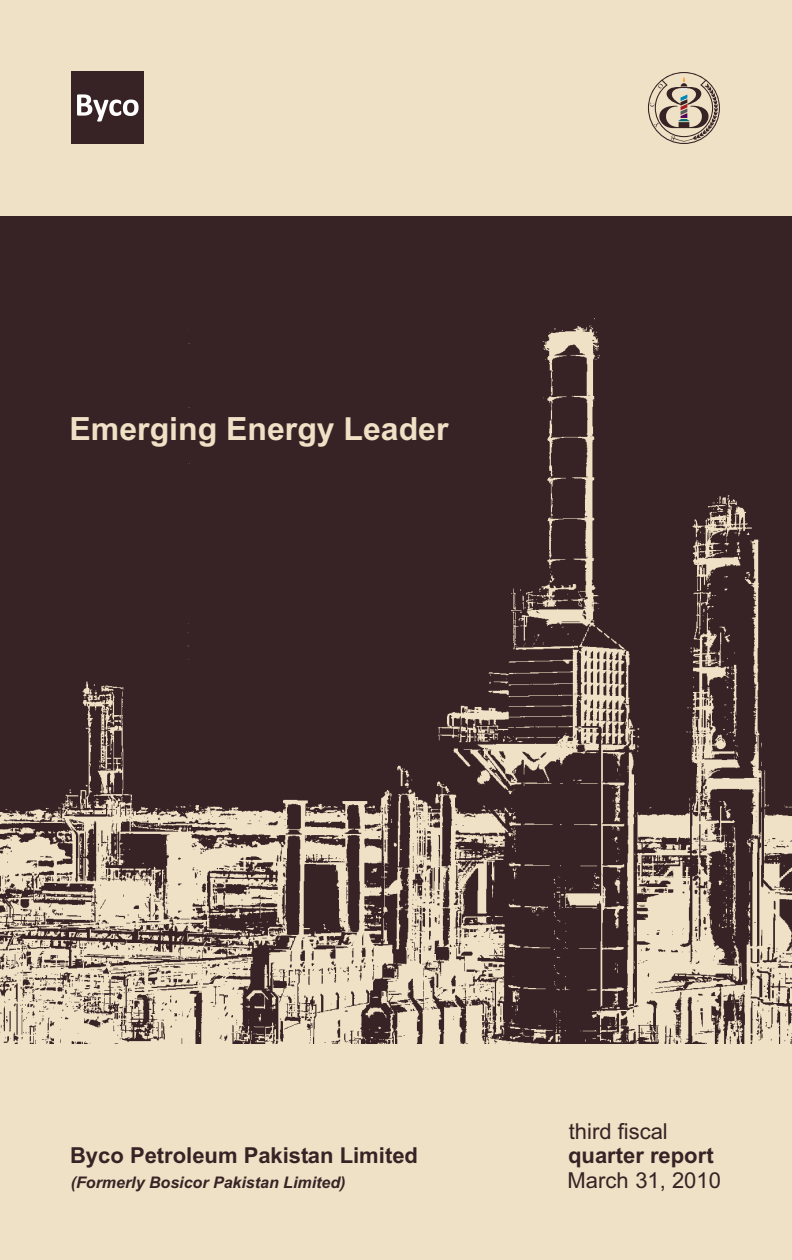
<style>
.page{position:relative;width:792px;height:1260px;background:#fff}
.page>*{position:absolute;margin:0;border:0;box-sizing:border-box;transform-origin:0 0}
.t1{font:700 32px "Arial";color:#eee1c5}
.t2{font:700 22px "Arial";color:#372225}
.t3{font:22px "Arial";color:#372225}
.t4{font:italic 700 16px "Arial";color:#372225}
</style>
<div class="page">
<div style="left:0;top:103px;width:792px;height:1056px;background:#372225"></div>
<div style="left:0;top:1044px;width:792px;height:216px;background:#eee1c5"></div>
<div style="left:0;top:0;width:792px;height:216px;background:#eee1c5"></div>
<img style="left:0;top:319px;width:792px;height:725px">
<div style="left:72px;top:72px;width:72px;height:72px;background:#372225"></div>
<svg style="left:77px;top:94px;width:62px;height:28px"></svg>
<svg style="left:648px;top:72px;width:72px;height:72px"></svg>
<h1 class="t1" style="left:70px;top:417px;width:380px">Emerging Energy Leader</h1>
<p class="t2" style="left:70px;top:1148px;width:349px">Byco Petroleum Pakistan Limited</p>
<p class="t4" style="left:71px;top:1173px;width:276px">(Formerly Bosicor Pakistan Limited)</p>
<p class="t3" style="left:569px;top:1123px;width:101px">third fiscal</p>
<p class="t2" style="left:568px;top:1148px;width:147px">quarter report</p>
<p class="t3" style="left:567px;top:1172px;width:155px">March 31, 2010</p>
</div>
